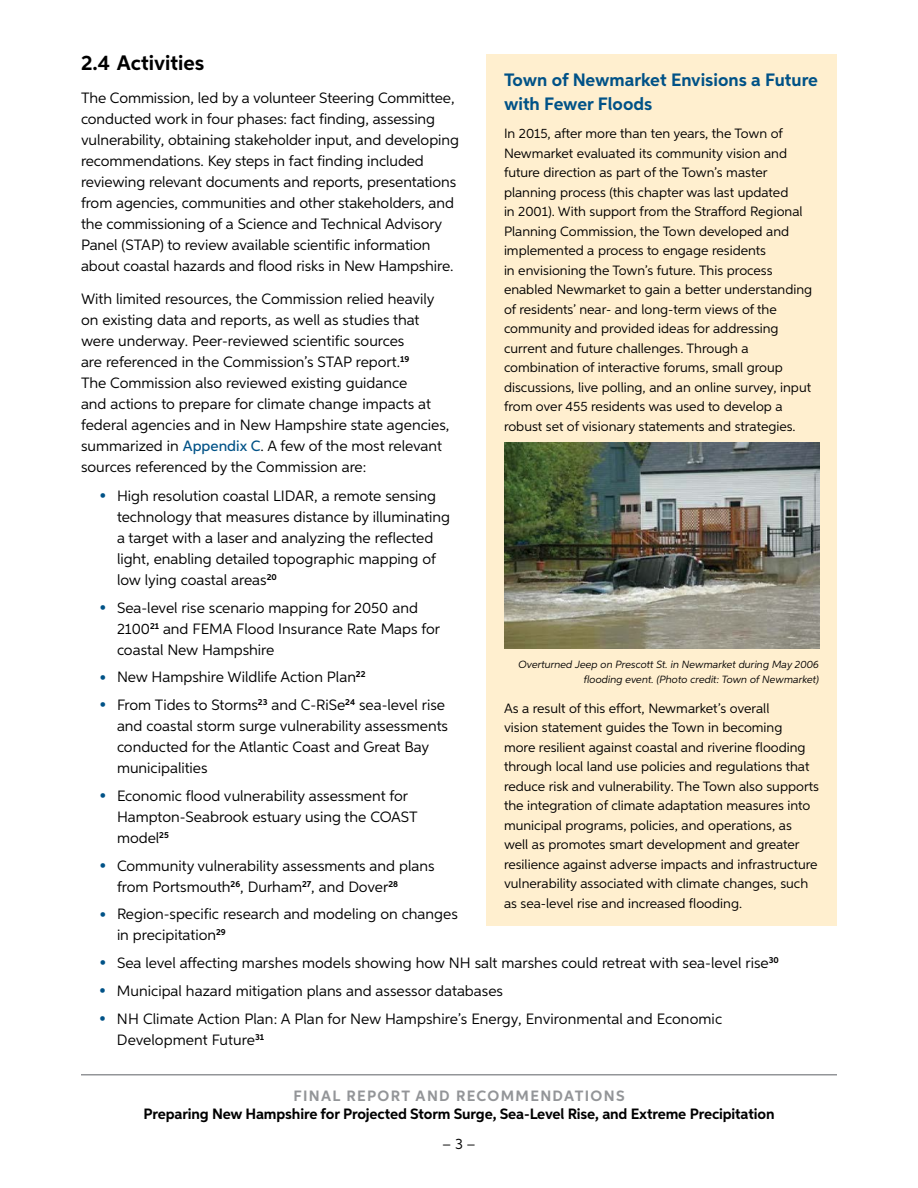
<style>
.page{position:relative;width:918px;height:1188px;background:#fff}
.page>*{position:absolute;margin:0;border:0;box-sizing:border-box;transform-origin:0 0}
.t1{font:700 21px "Aspira";color:#000}
.Callout_Header{font:700 18px/24px "Aspira";color:#005287}
.Body_Text{font:15px/21px "Aspira";color:#000}
.t2{font:700 15px "Aspira";letter-spacing:-.01em;color:#000}
.t3{font:700 15px "Aspira";letter-spacing:.09em;color:#939598}
.Callout_Text{font:13.5px/19.5px "Aspira";color:#000}
.photo_credit_line{font:italic 10.5px/15px "Aspira";color:#000;text-align:right}
.s1{font-weight:500;color:#005287}
.s2{font-family:"Helvetica Neue";font-size:21px;color:#005287}
</style>
<div class="page">
<hr style="left:81px;top:1074px;width:756px;height:2px;background:#939598">
<div style="left:486px;top:54px;width:351px;height:872px;background:#ffefcf"></div>
<img style="left:504px;top:443px;width:315px;height:206px">
<p class="t1" style="left:81px;top:50px;width:125px">2.4 Activities</p>
<p class="Body_Text" style="left:81px;top:87px;width:379px">The Commission, led by a volunteer Steering Committee, conducted work in four phases: fact finding, assessing vulnerability, obtaining stakeholder input, and developing recommendations. Key steps in fact finding included reviewing relevant documents and reports, presentations from agencies, communities and other stakeholders, and the commissioning of a Science and Technical Advisory Panel (STAP) to review available scientific information about coastal hazards and flood risks in New Hampshire.</p>
<p class="Body_Text" style="left:81px;top:288px;width:370px">With limited resources, the Commission relied heavily on existing data and reports, as well as studies that were underway. Peer-reviewed scientific sources<br>are referenced in the Commission’s STAP report.<sup>19<br></sup>The Commission also reviewed existing guidance<br>and actions to prepare for climate change impacts at federal agencies and in New Hampshire state agencies, summarized in <span class="s1">Appendix C</span>. A few of the most relevant sources referenced by the Commission are:</p>
<p class="Body_Text" style="left:117px;top:485px;width:335px;text-indent:-18px"><span class="s2">•</span> High resolution coastal LIDAR, a remote sensing technology that measures distance by illuminating a target with a laser and analyzing the reflected light, enabling detailed topographic mapping of low lying coastal areas<sup>20</sup></p>
<p class="Body_Text" style="left:117px;top:597px;width:325px;text-indent:-18px"><span class="s2">•</span> Sea-level rise scenario mapping for 2050 and<br>2100<sup>21</sup> and FEMA Flood Insurance Rate Maps for coastal New Hampshire</p>
<p class="Body_Text" style="left:99px;top:666px;width:268px"><span class="s2">•</span> New Hampshire Wildlife Action Plan<sup>22</sup></p>
<p class="Body_Text" style="left:117px;top:694px;width:333px;text-indent:-18px"><span class="s2">•</span> From Tides to Storms<sup>23</sup> and C-RiSe<sup>24</sup> sea-level rise and coastal storm surge vulnerability assessments conducted for the Atlantic Coast and Great Bay municipalities</p>
<p class="Body_Text" style="left:117px;top:785px;width:302px;text-indent:-18px"><span class="s2">•</span> Economic flood vulnerability assessment for<br>Hampton-Seabrook estuary using the COAST model<sup>25</sup></p>
<p class="Body_Text" style="left:117px;top:855px;width:319px;text-indent:-18px"><span class="s2">•</span> Community vulnerability assessments and plans from Portsmouth<sup>26</sup>, Durham<sup>27</sup>, and Dover<sup>28</sup></p>
<p class="Body_Text" style="left:117px;top:903px;width:342px;text-indent:-18px"><span class="s2">•</span> Region-specific research and modeling on changes in precipitation<sup>29</sup></p>
<p class="Body_Text" style="left:99px;top:952px;width:681px"><span class="s2">•</span> Sea level affecting marshes models showing how NH salt marshes could retreat with sea-level rise<sup>30</sup></p>
<p class="Body_Text" style="left:99px;top:980px;width:406px"><span class="s2">•</span> Municipal hazard mitigation plans and assessor databases</p>
<p class="Body_Text" style="left:117px;top:1008px;width:607px;text-indent:-18px"><span class="s2">•</span> NH Climate Action Plan: A Plan for New Hampshire’s Energy, Environmental and Economic<br>Development Future<sup>31</sup></p>
<p class="Callout_Header" style="left:504px;top:68px;width:315px">Town of Newmarket Envisions a Future with Fewer Floods</p>
<p class="Callout_Text" style="left:504px;top:124px;width:310px">In 2015, after more than ten years, the Town of Newmarket evaluated its community vision and future direction as part of the Town’s master planning process (this chapter was last updated<br>in 2001). With support from the Strafford Regional Planning Commission, the Town developed and implemented a process to engage residents<br>in envisioning the Town’s future. This process enabled Newmarket to gain a better understanding of residents’ near- and long-term views of the community and provided ideas for addressing current and future challenges. Through a combination of interactive forums, small group discussions, live polling, and an online survey, input from over 455 residents was used to develop a robust set of visionary statements and strategies.</p>
<p class="photo_credit_line" style="left:518px;top:657px;width:302px">Overturned Jeep on Prescott St. in Newmarket during May 2006 flooding event. (Photo credit: Town of Newmarket)</p>
<p class="Callout_Text" style="left:504px;top:698px;width:316px">As a result of this effort, Newmarket’s overall<br>vision statement guides the Town in becoming<br>more resilient against coastal and riverine flooding through local land use policies and regulations that reduce risk and vulnerability. The Town also supports the integration of climate adaptation measures into municipal programs, policies, and operations, as well as promotes smart development and greater resilience against adverse impacts and infrastructure vulnerability associated with climate changes, such as sea-level rise and increased flooding.</p>
<p class="t3" style="left:293px;top:1086px;width:333px">FINAL REPORT AND RECOMMENDATIONS</p>
<p class="t2" style="left:143px;top:1104px;width:633px">Preparing New Hampshire for Projected Storm Surge, Sea-Level Rise, and Extreme Precipitation</p>
<p class="Body_Text" style="left:442px;top:1133px;width:35px">– 3 –</p>
</div>
